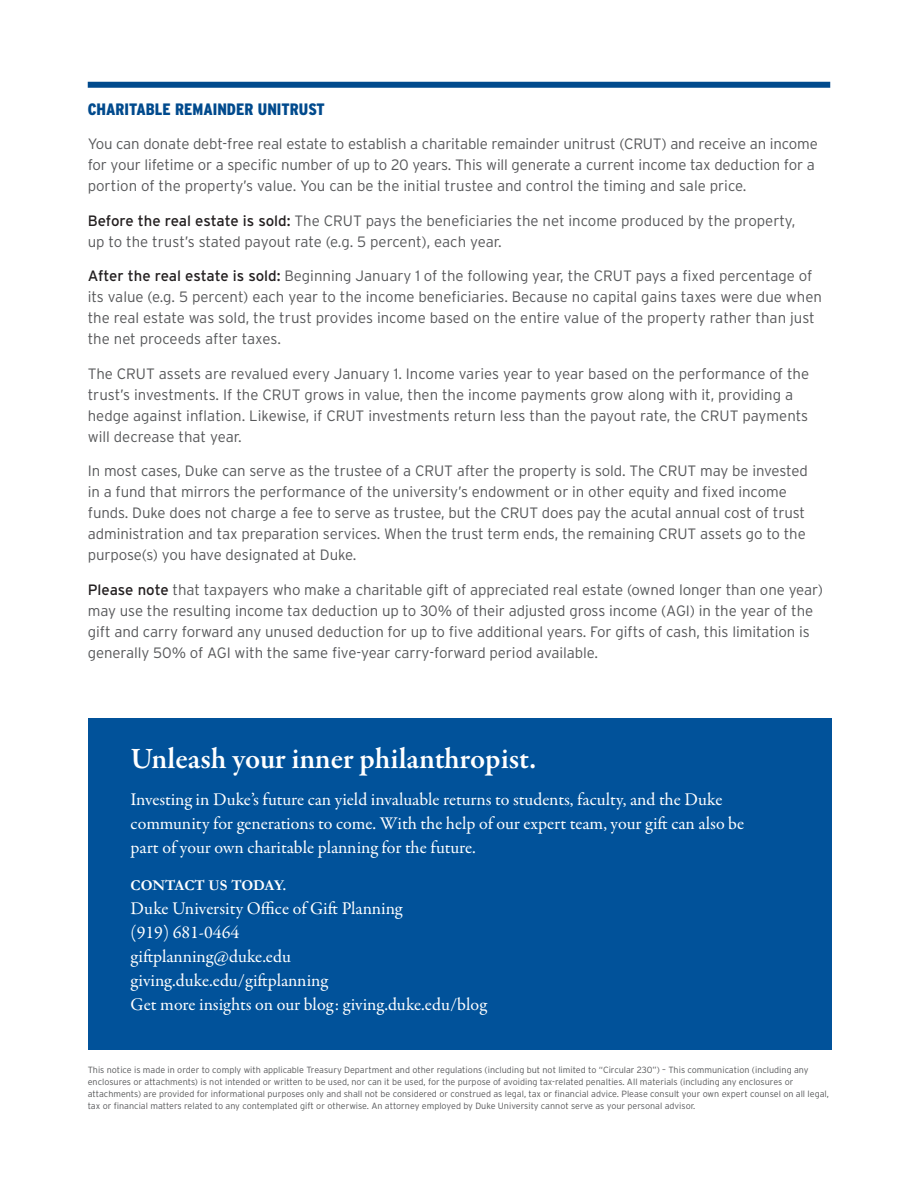
<style>
.page{position:relative;width:918px;height:1188px;background:#fff}
.page>*{position:absolute;margin:0;border:0;box-sizing:border-box;transform-origin:0 0}
.t1{font:600 30px "Garamond Premr Pro";color:#fff}
.t2{font:18px/24px "Garamond Premr Pro";letter-spacing:-.005em;color:#fff}
.t3{font:900 condensed 16.5px "Interstate";color:#004a8d}
.t4{font:300 15px/21px "Interstate";letter-spacing:-.005em;color:#57585a}
.t5{font:700 15px "Garamond";color:#fff}
.t6{font:300 9px/12px "Interstate";color:#57585a}
.s1{font-weight:400;color:#231f20}
</style>
<div class="page">
<div style="left:88px;top:718px;width:744px;height:331px;background:#01529a"></div>
<div style="left:88px;top:82px;width:742px;height:6px;background:#004a8d"></div>
<p class="t3" style="left:88px;top:100px;width:239px">CHARITABLE REMAINDER UNITRUST</p>
<p class="t4" style="left:88px;top:133px;width:732px">You can donate debt-free real estate to establish a charitable remainder unitrust (CRUT) and receive an income for your lifetime or a specific number of up to 20 years. This will generate a current income tax deduction for a portion of the property’s value. You can be the initial trustee and control the timing and sale price.</p>
<p class="t4" style="left:88px;top:210px;width:709px"><span class="s1">Before the real estate is sold:</span> The CRUT pays the beneficiaries the net income produced by the property, up to the trust’s stated payout rate (e.g. 5 percent), each year.</p>
<p class="t4" style="left:88px;top:265px;width:736px"><span class="s1">After the real estate is sold:</span> Beginning January 1 of the following year, the CRUT pays a fixed percentage of its value (e.g. 5 percent) each year to the income beneficiaries. Because no capital gains taxes were due when the real estate was sold, the trust provides income based on the entire value of the property rather than just the net proceeds after taxes.</p>
<p class="t4" style="left:88px;top:363px;width:723px">The CRUT assets are revalued every January 1. Income varies year to year based on the performance of the trust’s investments. If the CRUT grows in value, then the income payments grow along with it, providing a hedge against inflation. Likewise, if CRUT investments return less than the payout rate, the CRUT payments will decrease that year.</p>
<p class="t4" style="left:88px;top:460px;width:722px">In most cases, Duke can serve as the trustee of a CRUT after the property is sold. The CRUT may be invested in a fund that mirrors the performance of the university’s endowment or in other equity and fixed income funds. Duke does not charge a fee to serve as trustee, but the CRUT does pay the acutal annual cost of trust administration and tax preparation services. When the trust term ends, the remaining CRUT assets go to the purpose(s) you have designated at Duke.</p>
<p class="t4" style="left:88px;top:579px;width:737px"><span class="s1">Please note</span> that taxpayers who make a charitable gift of appreciated real estate (owned longer than one year) may use the resulting income tax deduction up to 30% of their adjusted gross income (AGI) in the year of the gift and carry forward any unused deduction for up to five additional years. For gifts of cash, this limitation is generally 50% of AGI with the same five-year carry-forward period available.</p>
<h1 class="t1" style="left:131px;top:740px;width:407px">Unleash your inner philanthropist.</h1>
<p class="t2" style="left:131px;top:788px;width:615px">Investing in Duke’s future can yield invaluable returns to students, faculty, and the Duke community for generations to come. With the help of our expert team, your gift can also be part of your own charitable planning for the future.</p>
<p class="t5" style="left:131px;top:876px;width:157px">CONTACT US TODAY.</p>
<p class="t2" style="left:131px;top:897px;width:358px">Duke University Office of Gift Planning<br>(919) 681-0464<br>giftplanning@duke.edu giving.duke.edu/giftplanning<br>Get more insights on our blog: giving.duke.edu/blog</p>
<p class="t6" style="left:88px;top:1064px;width:743px">This notice is made in order to comply with applicable Treasury Department and other regulations (including but not limited to “Circular 230”) – This communication (including any enclosures or attachments) is not intended or written to be used, nor can it be used, for the purpose of avoiding tax-related penalties. All materials (including any enclosures or attachments) are provided for informational purposes only and shall not be considered or construed as legal, tax or financial advice. Please consult your own expert counsel on all legal, tax or financial matters related to any contemplated gift or otherwise. An attorney employed by Duke University cannot serve as your personal advisor.</p>
</div>
